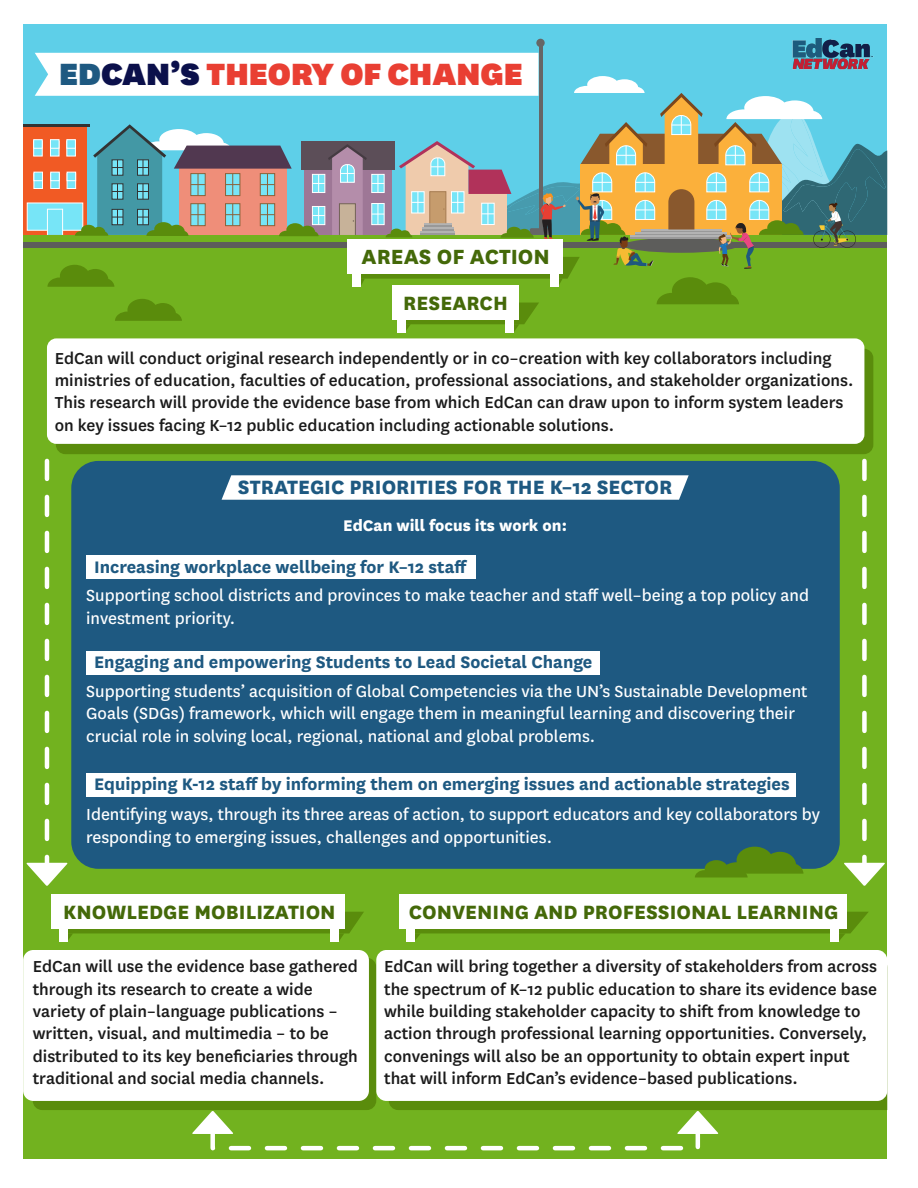
<style>
.page{position:relative;width:918px;height:1188px;background:#fff}
.page>*{position:absolute;margin:0;border:0;box-sizing:border-box;transform-origin:0 0}
.t1{font:900 36px "National";color:#e93f33}
.t2{font:800 24px "National";color:#446909}
.t3{font:800 22.5px "National";color:#446909}
.t4{font:800 22.5px "National";color:#1e5981}
.t5{font:700 19.5px "National";color:#1e5981}
.t6{font:18.75px/22.5px "National";color:#fff}
.t7{font:500 18.6px/22.4px "National";color:#1a1a1a}
.t8{font:800 18px "National";color:#fff}
.s1{color:#1e5981}
.s2{color:#0b104b}
</style>
<div class="page">
<div style="left:23px;top:229px;width:864px;height:930px;background:#72b21f"></div>
<div style="left:23px;top:25px;width:864px;height:210px;background:#5ecfe8"></div>
<div style="left:71px;top:461px;width:769px;height:408px;background:#1e5981;border-radius:27px"></div>
<div style="left:86px;top:651px;width:514px;height:24px;background:#fff"></div>
<div style="left:86px;top:773px;width:710px;height:23px;background:#fff"></div>
<div style="left:86px;top:555px;width:390px;height:24px;background:#fff"></div>
<svg style="left:222px;top:475px;width:467px;height:25px"></svg>
<hr style="left:539px;top:46px;width:4px;height:186px;background:#666">
<div style="left:23px;top:127px;width:63px;height:108px;background:#f15a24"></div>
<svg style="left:33px;top:149px;width:2px;height:7px"></svg>
<svg style="left:33px;top:139px;width:2px;height:10px"></svg>
<div style="left:27px;top:203px;width:56px;height:28px;background:#77e5f7;border:1px solid #fff"></div>
<hr style="left:23px;top:124px;width:67px;height:3px;background:#333">
<svg style="left:695px;top:847px;width:108px;height:30px"></svg>
<div style="left:536px;top:39px;width:9px;height:8px;background:#666;border-radius:50%"></div>
<div style="left:210px;top:1128px;width:490px;height:22px;border:4px dashed #fff"></div>
<svg style="left:192px;top:1111px;width:41px;height:23px"></svg>
<svg style="left:677px;top:1111px;width:41px;height:23px"></svg>
<img style="left:792px;top:38px;width:78px;height:15px">
<svg style="left:26px;top:461px;width:42px;height:425px"></svg>
<svg style="left:844px;top:461px;width:41px;height:425px"></svg>
<svg style="left:67px;top:912px;width:297px;height:29px"></svg>
<div style="left:52px;top:895px;width:293px;height:34px;background:#fff"></div>
<div style="left:331px;top:929px;width:8px;height:12px;background:#fff"></div>
<div style="left:59px;top:929px;width:8px;height:12px;background:#fff"></div>
<svg style="left:406px;top:912px;width:462px;height:29px"></svg>
<div style="left:399px;top:895px;width:447px;height:34px;background:#fff"></div>
<div style="left:831px;top:929px;width:8px;height:12px;background:#fff"></div>
<div style="left:407px;top:929px;width:8px;height:12px;background:#fff"></div>
<div style="left:56px;top:349px;width:817px;height:105px;background:#5a8c0c;border-radius:9px"></div>
<div style="left:47px;top:338px;width:817px;height:106px;background:#fff;border-radius:9px"></div>
<div style="left:33px;top:958px;width:343px;height:152px;background:#5a8c0c;border-radius:9px"></div>
<div style="left:23px;top:950px;width:346px;height:151px;background:#fff;border-radius:10px"></div>
<div style="left:389px;top:1094px;width:498px;height:16px;background:#5a8c0c"></div>
<div style="left:376px;top:950px;width:511px;height:151px;background:#fff;border-radius:10px"></div>
<svg style="left:35px;top:53px;width:852px;height:279px"></svg>
<h1 class="t1" style="left:59px;top:48px;width:465px"><span class="s1">ED</span><span class="s2">CAN’S</span> THEORY OF CHANGE</h1>
<p class="t2" style="left:362px;top:239px;width:190px">AREAS OF ACTION</p>
<p class="t3" style="left:403px;top:287px;width:106px">RESEARCH</p>
<p class="t7" style="left:55px;top:346px;width:800px">EdCan will conduct original research independently or in co–creation with key collaborators including ministries of education, faculties of education, professional associations, and stakeholder organizations.<br>This research will provide the evidence base from which EdCan can draw upon to inform system leaders on key issues facing K–12 public education including actionable solutions.</p>
<p class="t4" style="left:238px;top:471px;width:436px">STRATEGIC PRIORITIES FOR THE K–12 SECTOR</p>
<p class="t8" style="left:343px;top:513px;width:225px">EdCan will focus its work on:</p>
<p class="t5" style="left:94px;top:553px;width:375px">Increasing workplace wellbeing for K–12 staff</p>
<p class="t6" style="left:86px;top:583px;width:724px">Supporting school districts and provinces to make teacher and staff well–being a top policy and investment priority.</p>
<p class="t5" style="left:94px;top:649px;width:500px">Engaging and empowering Students to Lead Societal Change</p>
<p class="t6" style="left:86px;top:679px;width:723px">Supporting students’ acquisition of Global Competencies via the UN’s Sustainable Development<br>Goals (SDGs) framework, which will engage them in meaningful learning and discovering their crucial role in solving local, regional, national and global problems.</p>
<p class="t5" style="left:94px;top:770px;width:697px">Equipping K-12 staff by informing them on emerging issues and actionable strategies</p>
<p class="t6" style="left:86px;top:802px;width:735px">Identifying ways, through its three areas of action, to support educators and key collaborators by responding to emerging issues, challenges and opportunities.</p>
<p class="t3" style="left:63px;top:896px;width:274px">KNOWLEDGE MOBILIZATION</p>
<p class="t3" style="left:409px;top:896px;width:431px">CONVENING AND PROFESSIONAL LEARNING</p>
<p class="t7" style="left:33px;top:954px;width:327px">EdCan will use the evidence base gathered through its research to create a wide variety of plain–language publications – written, visual, and multimedia – to be distributed to its key beneficiaries through traditional and social media channels.</p>
<p class="t7" style="left:384px;top:954px;width:494px">EdCan will bring together a diversity of stakeholders from across the spectrum of K–12 public education to share its evidence base while building stakeholder capacity to shift from knowledge to action through professional learning opportunities. Conversely, convenings will also be an opportunity to obtain expert input that will inform EdCan’s evidence–based publications.</p>
</div>
